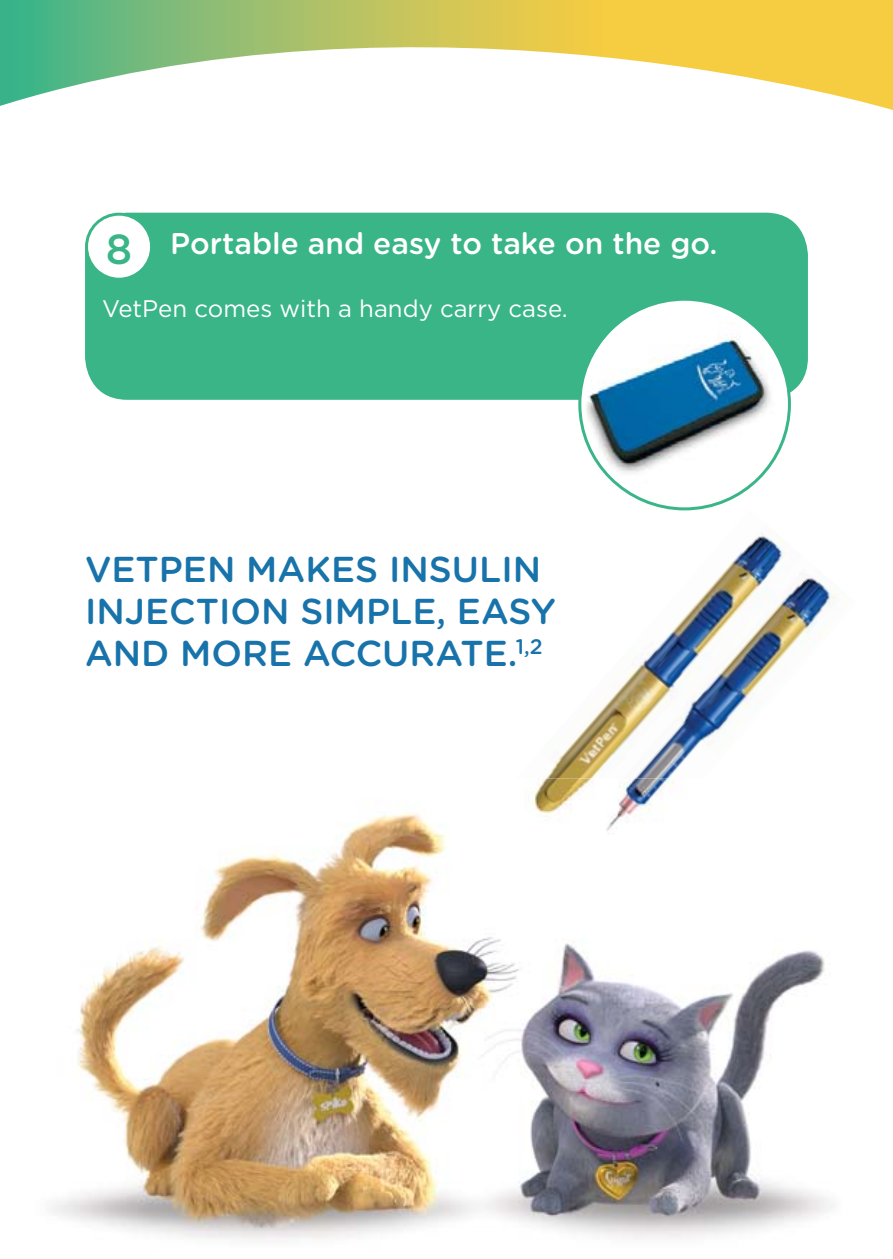
<style>
.page{position:relative;width:893px;height:1259px;background:#fff}
.page>*{position:absolute;margin:0;border:0;box-sizing:border-box;transform-origin:0 0}
.t1{font:500 42px "Gotham Rounded";color:#39b588}
.t2{font:500 36px/42px "Gotham Rounded";color:#1773aa}
.t3{font:500 30px "Gotham Rounded";color:#fff}
.t4{font:24px "Gotham";color:#fff}
</style>
<div class="page">
<div style="left:85px;top:213px;width:723px;height:187px;background:#39b588;border-radius:43px"></div>
<svg style="left:85px;top:232px;width:66px;height:46px"></svg>
<svg style="left:578px;top:300px;width:213px;height:210px"></svg>
<svg style="left:0;top:0;width:893px;height:232px"></svg>
<img style="left:51px;top:812px;width:783px;height:428px">
<img style="left:546px;top:510px;width:291px;height:268px">
<img style="left:504px;top:778px;width:200px;height:106px">
<p class="t1" style="left:106px;top:230px;width:28px">8</p>
<p class="t3" style="left:170px;top:230px;width:549px">Portable and easy to take on the go.</p>
<p class="t4" style="left:102px;top:297px;width:467px">VetPen comes with a handy carry case.</p>
<p class="t2" style="left:85px;top:548px;width:472px">VETPEN MAKES INSULIN<br>INJECTION SIMPLE, EASY<br>AND MORE ACCURATE.<sup>1,2</sup></p>
</div>
